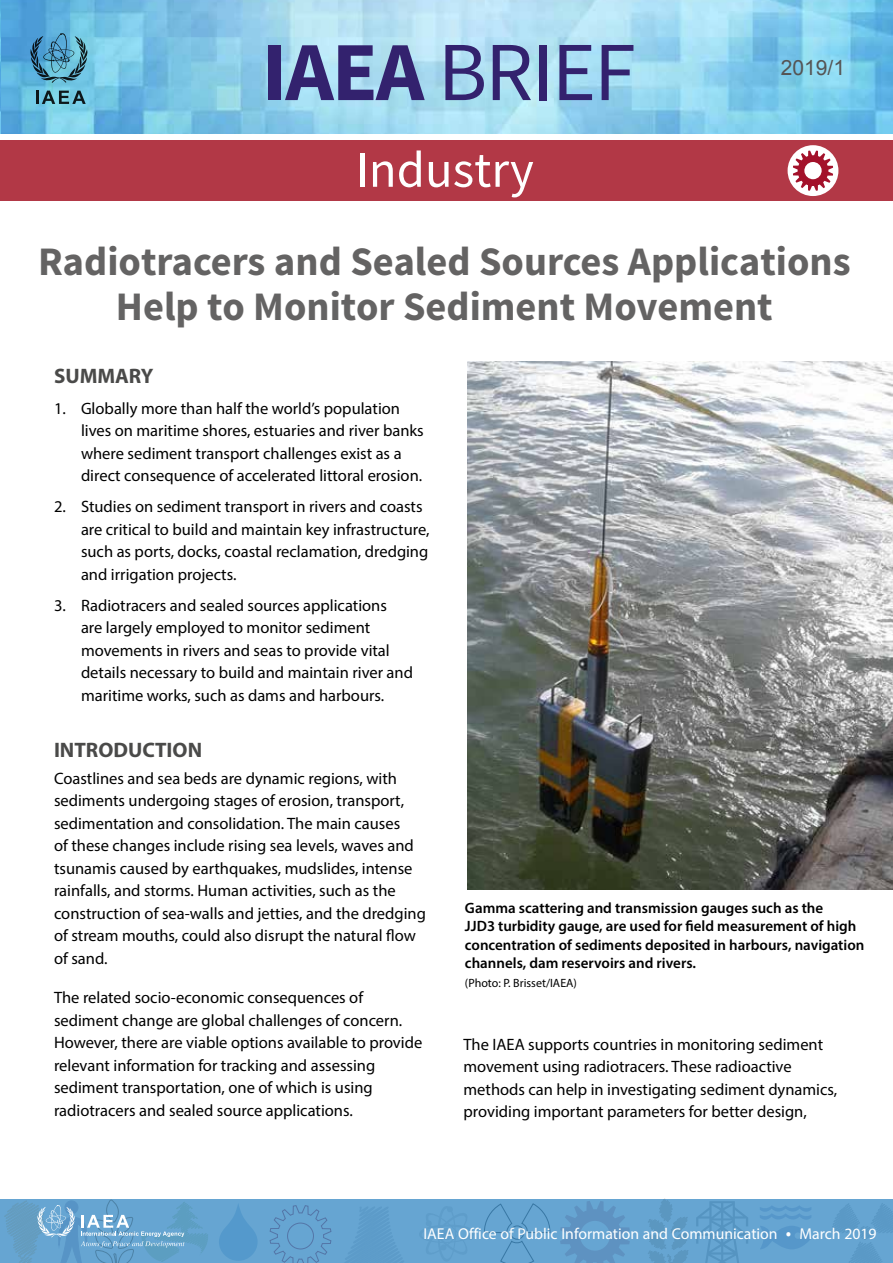
<style>
.page{position:relative;width:893px;height:1263px;background:#fff}
.page>*{position:absolute;margin:0;border:0;box-sizing:border-box;transform-origin:0 0}
.t1{font:84px "Source Sans Pro";letter-spacing:-.02em;color:#33226e}
.t2{font:51px "Source Sans Pro";color:#fff}
.t3{font:700 40.5px/45px "Source Sans Pro";color:#646363;text-align:center}
.t4{font:700 21px "Myriad Pro";color:#4a4a49}
.t5{font:21px "Arial";color:#555454}
.t6{font:16.5px/22.5px "Myriad Pro";color:#000}
.t7{font:15.75px "Myriad Pro";color:#fff}
.t8{font:600 15px/18px "Myriad Pro";color:#000}
.t9{font:12px "Myriad Pro";color:#000}
.s1{font-weight:700}
.s2{font-family:"Source Sans Pro";font-size:18px}
</style>
<div class="page">
<img style="left:0;top:0;width:893px;height:134px">
<svg style="left:1px;top:1199px;width:892px;height:64px;background:#62a0ce"></svg>
<hr style="left:0;top:1199px;width:1px;height:64px;background:#0069b4">
<svg style="left:4px;top:1200px;width:205px;height:63px;background:#6ca7cf"></svg>
<img style="left:467px;top:361px;width:426px;height:528px">
<div style="left:0;top:140px;width:893px;height:60px;background:#b23846"></div>
<div style="left:788px;top:145px;width:50px;height:51px;background:#fff;border-radius:50%"></div>
<svg style="left:793px;top:150px;width:40px;height:41px"></svg>
<svg style="left:30px;top:33px;width:57px;height:50px;background:#4f93b2"></svg>
<svg style="left:36px;top:91px;width:50px;height:13px"></svg>
<div style="left:219px;top:1202px;width:39px;height:59px;background:#66a5d2"></div>
<h1 class="t1" style="left:262px;top:20px;width:375px"><span class="s1">IAEA</span> BRIEF</h1>
<h2 class="t2" style="left:356px;top:138px;width:180px">Industry</h2>
<p class="t5" style="left:781px;top:54px;width:66px">2019/1</p>
<h3 class="t3" style="left:38px;top:240px;width:814px">Radiotracers and Sealed Sources Applications<br>Help to Monitor Sediment Movement</h3>
<p class="t4" style="left:54px;top:362px;width:101px">SUMMARY</p>
<p class="t6" style="left:81px;top:396px;width:344px;text-indent:-27px">1. Globally more than half the world’s population lives on maritime shores, estuaries and river banks where sediment transport challenges exist as a direct consequence of accelerated littoral erosion.</p>
<p class="t6" style="left:81px;top:495px;width:350px;text-indent:-27px">2. Studies on sediment transport in rivers and coasts are critical to build and maintain key infrastructure, such as ports, docks, coastal reclamation, dredging and irrigation projects.</p>
<p class="t6" style="left:81px;top:593px;width:333px;text-indent:-27px">3. Radiotracers and sealed sources applications<br>are largely employed to monitor sediment movements in rivers and seas to provide vital details necessary to build and maintain river and maritime works, such as dams and harbours.</p>
<p class="t4" style="left:54px;top:736px;width:150px">INTRODUCTION</p>
<p class="t6" style="left:54px;top:767px;width:373px">Coastlines and sea beds are dynamic regions, with sediments undergoing stages of erosion, transport, sedimentation and consolidation. The main causes<br>of these changes include rising sea levels, waves and tsunamis caused by earthquakes, mudslides, intense rainfalls, and storms. Human activities, such as the construction of sea-walls and jetties, and the dredging of stream mouths, could also disrupt the natural flow of sand.</p>
<p class="t6" style="left:54px;top:986px;width:370px">The related socio-economic consequences of sediment change are global challenges of concern.<br>However, there are viable options available to provide relevant information for tracking and assessing sediment transportation, one of which is using radiotracers and sealed source applications.</p>
<p class="t8" style="left:465px;top:899px;width:401px">Gamma scattering and transmission gauges such as the<br>JJD3 turbidity gauge, are used for field measurement of high concentration of sediments deposited in harbours, navigation channels, dam reservoirs and rivers.</p>
<p class="t9" style="left:465px;top:975px;width:113px">(Photo: P. Brisset/IAEA)</p>
<p class="t6" style="left:463px;top:1033px;width:375px">The IAEA supports countries in monitoring sediment movement using radiotracers. These radioactive methods can help in investigating sediment dynamics, providing important parameters for better design,</p>
<p class="t7" style="left:424px;top:1224px;width:455px">IAEA Office of Public Information and Communication <span class="s2">•</span> March 2019</p>
</div>
